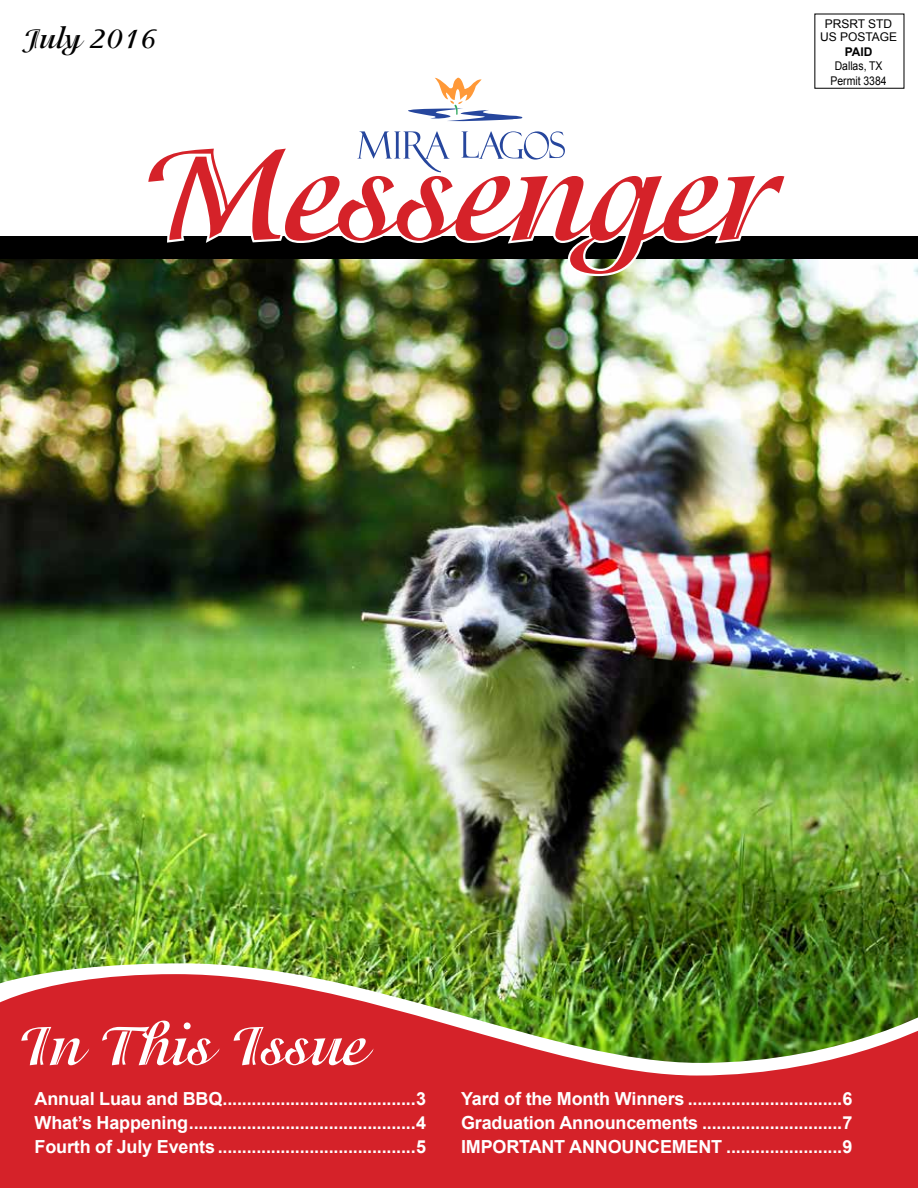
<style>
.page{position:relative;width:918px;height:1188px;background:#fff}
.page>*{position:absolute;margin:0;border:0;box-sizing:border-box;transform-origin:0 0}
.t1{font:700 144px "Isadora Std";color:#d52229}
.t2{font:700 60px "Isadora Std";color:#fff}
.t3{font:700 30px "Isadora Std";color:#000}
.t4{font:700 18px/24px "Arial";letter-spacing:-.01em;color:#fff;text-align:justify}
.t5{font:12px/14.4px "Arial";color:#000;text-align:center;scale:.87 1}
.t6{font:12px/13.5px "Arial";color:#000;text-align:center}
.t7{font:700 12px "Arial";color:#000}
</style>
<div class="page">
<img style="left:0;top:259px;width:918px;height:704px">
<div style="left:0;top:236px;width:918px;height:23px;background:#000"></div>
<img style="left:0;top:963px;width:918px;height:11px">
<svg style="left:0;top:974px;width:918px;height:214px;background:#be3e32"></svg>
<svg style="left:143px;top:131px;width:647px;height:147px"></svg>
<svg style="left:408px;top:77px;width:115px;height:44px"></svg>
<h3 class="t3" style="left:24px;top:21px;width:134px">July 2016</h3>
<p class="t6" style="left:820px;top:17px;width:79px">PRSRT STD<br>US POSTAGE</p>
<p class="t7" style="left:845px;top:44px;width:29px">PAID</p>
<p class="t5" style="left:831px;top:59px;width:66px">Dallas, TX<br>Permit 3384</p>
<h1 class="t1" style="left:140px;top:110px;width:639px">Messenger</h1>
<h2 class="t2" style="left:18px;top:1011px;width:349px">In This Issue</h2>
<p class="t4" style="left:35px;top:1088px;width:393px">Annual Luau and BBQ........................................3<br>What’s Happening...............................................4<br>Fourth of July Events .........................................5</p>
<p class="t4" style="left:461px;top:1088px;width:393px">Yard of the Month Winners ................................6<br>Graduation Announcements .............................7<br>IMPORTANT ANNOUNCEMENT ........................9</p>
</div>
